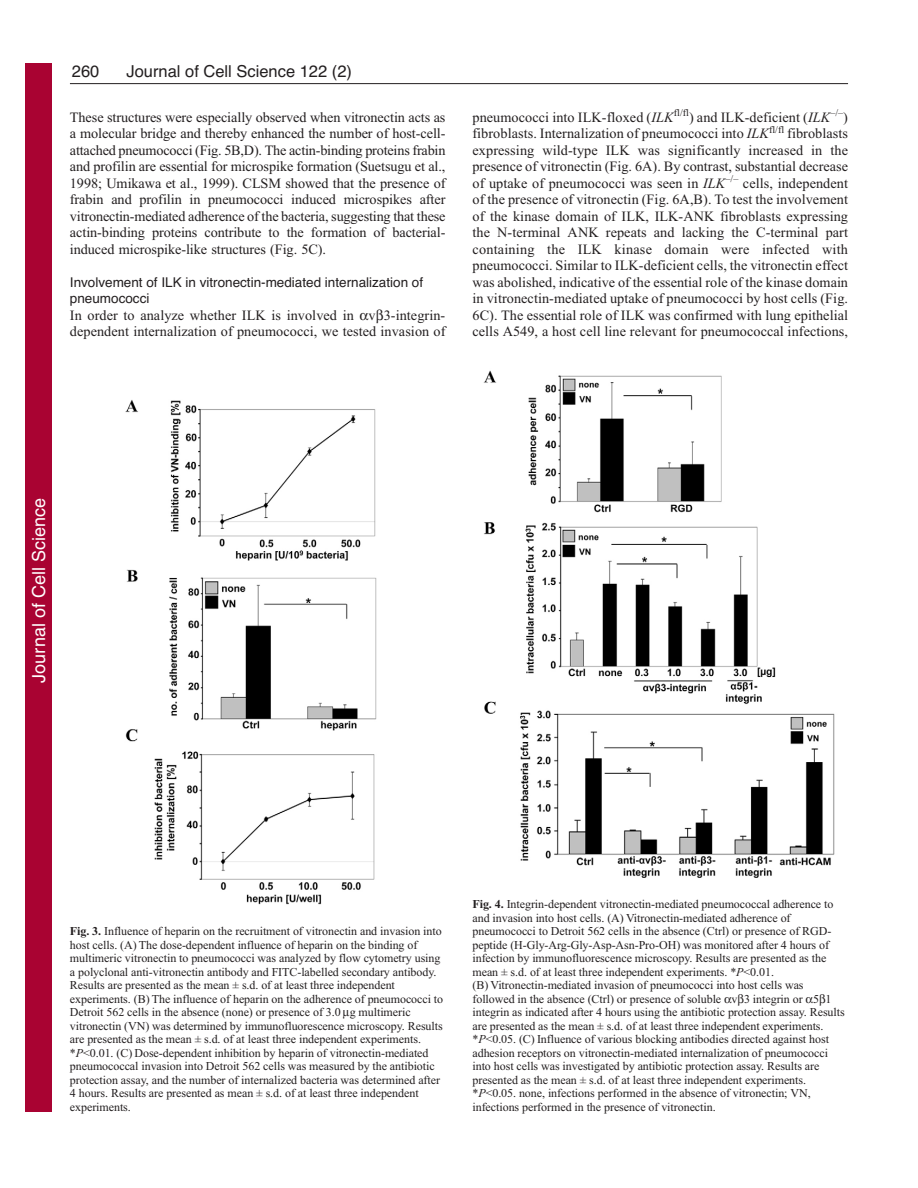
<style>
.page{position:relative;width:918px;height:1188px;background:#fff}
.page>*{position:absolute;margin:0;border:0;box-sizing:border-box;transform-origin:0 0}
.t1{font:18px "Helvetica";color:#fff}
.t2{font:16.5px "Helvetica";color:#231f20}
.t3{font:14.25px/16.5px "Times New Roman";letter-spacing:.005em;color:#231f20;text-align:justify}
.t4{font:13.5px/16.5px "Helvetica";color:#231f20}
.t5{font:12px/13.5px "Times New Roman";letter-spacing:-.005em;color:#231f20}
.s1{font-style:italic}
.s2{font-weight:700}
</style>
<div class="page">
<hr style="left:70px;top:83px;width:778px;height:1px;background:#231f20">
<img style="left:125px;top:400px;width:252px;height:505px">
<img style="left:483px;top:370px;width:352px;height:508px">
<div style="left:26px;top:64px;width:26px;height:1048px;background:#a90332"></div>
<h2 class="t2" style="left:127px;top:65px;width:227px">Journal of Cell Science 122 (2)</h2>
<h2 class="t2" style="left:72px;top:65px;width:29px">260</h2>
<p class="t3" style="left:70px;top:110px;width:377px">These structures were especially observed when vitronectin acts as a molecular bridge and thereby enhanced the number of host-cell&shy;attached pneumococci (Fig. 5B,D). The actin-binding proteins frabin and profilin are essential for microspike formation (Suetsugu et al., 1998; Umikawa et al., 1999). CLSM showed that the presence of frabin and profilin in pneumococci induced microspikes after vitronectin-mediated adherence of the bacteria, suggesting that these actin-binding proteins contribute to the formation of bacterial&shy;induced microspike-like structures (Fig. 5C).</p>
<p class="t4" style="left:70px;top:275px;width:355px">Involvement of ILK in vitronectin-mediated internalization of pneumococci</p>
<p class="t3" style="left:70px;top:308px;width:377px">In order to analyze whether ILK is involved in v 3-integrin&shy;dependent internalization of pneumococci, we tested invasion of</p>
<p class="t3" style="left:472px;top:110px;width:377px">pneumococci into ILK-floxed (<span class="s1">ILK</span><sup>fl/fl</sup>) and ILK-deficient (<span class="s1">ILK</span><sup>–/–</sup>) fibroblasts. Internalization of pneumococci into <span class="s1">ILK</span><sup>fl/fl</sup> fibroblasts expressing wild-type ILK was significantly increased in the presence of vitronectin (Fig. 6A). By contrast, substantial decrease of uptake of pneumococci was seen in <span class="s1">ILK</span><sup>–/–</sup> cells, independent of the presence of vitronectin (Fig. 6A,B). To test the involvement of the kinase domain of ILK, ILK-ANK fibroblasts expressing the N-terminal ANK repeats and lacking the C-terminal part containing the ILK kinase domain were infected with pneumococci. Similar to ILK-deficient cells, the vitronectin effect was abolished, indicative of the essential role of the kinase domain in vitronectin-mediated uptake of pneumococci by host cells (Fig.<br>6C). The essential role of ILK was confirmed with lung epithelial cells A549, a host cell line relevant for pneumococcal infections,</p>
<h1 class="t1" style="left:28px;top:683px;width:186px;rotate:-90deg">Journal of Cell Science</h1>
<p class="t5" style="left:70px;top:926px;width:375px"><span class="s2">Fig. 3.</span> Influence of heparin on the recruitment of vitronectin and invasion into host cells. (A) The dose-dependent influence of heparin on the binding of multimeric vitronectin to pneumococci was analyzed by flow cytometry using a polyclonal anti-vitronectin antibody and FITC-labelled secondary antibody.<br>Results are presented as the mean ± s.d. of at least three independent experiments. (B) The influence of heparin on the adherence of pneumococci to Detroit 562 cells in the absence (none) or presence of 3.0 g multimeric vitronectin (VN) was determined by immunofluorescence microscopy. Results are presented as the mean ± s.d. of at least three independent experiments. *<span class="s1">P</span>&lt;0.01. (C) Dose-dependent inhibition by heparin of vitronectin-mediated pneumococcal invasion into Detroit 562 cells was measured by the antibiotic protection assay, and the number of internalized bacteria was determined after 4 hours. Results are presented as mean ± s.d. of at least three independent experiments.</p>
<p class="t5" style="left:472px;top:899px;width:374px"><span class="s2">Fig. 4.</span> Integrin-dependent vitronectin-mediated pneumococcal adherence to and invasion into host cells. (A) Vitronectin-mediated adherence of pneumococci to Detroit 562 cells in the absence (Ctrl) or presence of RGD&shy;peptide (H-Gly-Arg-Gly-Asp-Asn-Pro-OH) was monitored after 4 hours of infection by immunofluorescence microscopy. Results are presented as the mean ± s.d. of at least three independent experiments. *<span class="s1">P</span>&lt;0.01.<br>(B) Vitronectin-mediated invasion of pneumococci into host cells was followed in the absence (Ctrl) or presence of soluble v 3 integrin or 5 1 integrin as indicated after 4 hours using the antibiotic protection assay. Results are presented as the mean ± s.d. of at least three independent experiments. *<span class="s1">P</span>&lt;0.05. (C) Influence of various blocking antibodies directed against host adhesion receptors on vitronectin-mediated internalization of pneumococci into host cells was investigated by antibiotic protection assay. Results are presented as the mean ± s.d. of at least three independent experiments. *<span class="s1">P</span>&lt;0.05. none, infections performed in the absence of vitronectin; VN, infections performed in the presence of vitronectin.</p>
</div>
